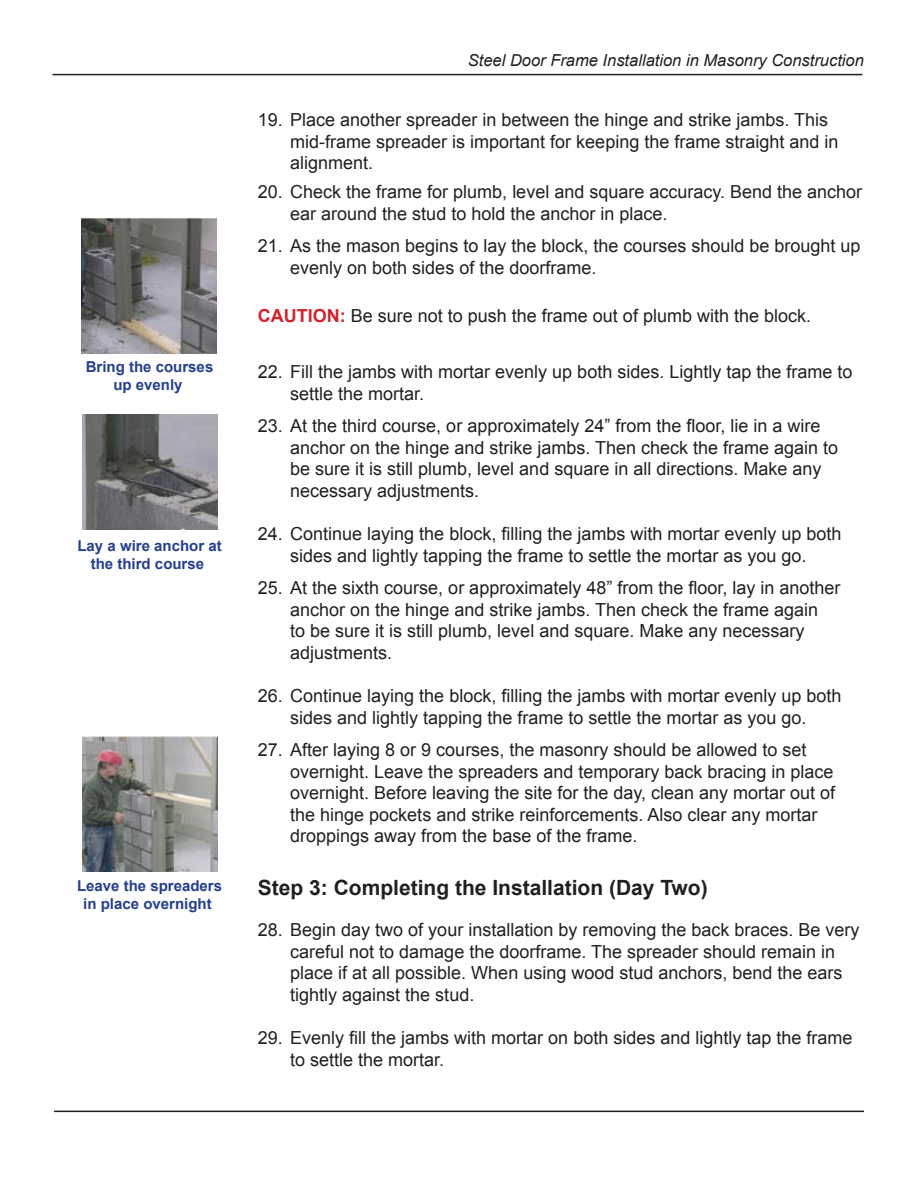
<style>
.page{position:relative;width:918px;height:1188px;background:#fff}
.page>*{position:absolute;margin:0;border:0;box-sizing:border-box;transform-origin:0 0}
.Heading2{font:700 21px "Arial";color:#231f20}
.t1{font:18px/21.6px "Arial";color:#231f20}
.t2{font:italic 16.5px "Arial";color:#231f20}
.t3{font:700 15px/18px "Arial";color:#253f8e;text-align:center}
.s1{font-weight:700;color:#d1232a}
</style>
<div class="page">
<hr style="left:52px;top:74px;width:810px;height:1px;background:#231f20">
<hr style="left:54px;top:1111px;width:810px;height:1px;background:#231f20">
<img style="left:81px;top:219px;width:135px;height:135px">
<img style="left:82px;top:415px;width:135px;height:114px">
<img style="left:82px;top:737px;width:135px;height:135px">
<p class="t3" style="left:86px;top:358px;width:129px">Bring the courses up evenly</p>
<p class="t3" style="left:77px;top:538px;width:146px">Lay a wire anchor at the third course</p>
<p class="t3" style="left:77px;top:877px;width:147px">Leave the spreaders in place overnight</p>
<p class="t2" style="left:468px;top:50px;width:398px">Steel Door Frame Installation in Masonry Construction</p>
<p class="t1" style="left:290px;top:109px;width:550px;text-indent:-32px">19. Place another spreader in between the hinge and strike jambs. This mid-frame spreader is important for keeping the frame straight and in alignment.</p>
<p class="t1" style="left:290px;top:181px;width:573px;text-indent:-32px">20. Check the frame for plumb, level and square accuracy. Bend the anchor ear around the stud to hold the anchor in place.</p>
<p class="t1" style="left:290px;top:235px;width:572px;text-indent:-32px">21. As the mason begins to lay the block, the courses should be brought up evenly on both sides of the doorframe.</p>
<p class="t1" style="left:258px;top:305px;width:555px"><span class="s1">CAUTION:</span> Be sure not to push the frame out of plumb with the block.</p>
<p class="t1" style="left:290px;top:361px;width:564px;text-indent:-32px">22. Fill the jambs with mortar evenly up both sides. Lightly tap the frame to settle the mortar.</p>
<p class="t1" style="left:290px;top:415px;width:549px;text-indent:-32px">23. At the third course, or approximately 24” from the floor, lie in a wire anchor on the hinge and strike jambs. Then check the frame again to be sure it is still plumb, level and square in all directions. Make any necessary adjustments.</p>
<p class="t1" style="left:258px;top:523px;width:585px;text-align:center">24. Continue laying the block, filling the jambs with mortar evenly up both sides and lightly tapping the frame to settle the mortar as you go.</p>
<p class="t1" style="left:290px;top:577px;width:552px;text-indent:-32px">25. At the sixth course, or approximately 48” from the floor, lay in another anchor on the hinge and strike jambs. Then check the frame again<br>to be sure it is still plumb, level and square. Make any necessary adjustments.</p>
<p class="t1" style="left:258px;top:685px;width:585px;text-align:center">26. Continue laying the block, filling the jambs with mortar evenly up both sides and lightly tapping the frame to settle the mortar as you go.</p>
<p class="t1" style="left:290px;top:739px;width:546px;text-indent:-32px">27. After laying 8 or 9 courses, the masonry should be allowed to set overnight. Leave the spreaders and temporary back bracing in place overnight. Before leaving the site for the day, clean any mortar out of the hinge pockets and strike reinforcements. Also clear any mortar droppings away from the base of the frame.</p>
<p class="Heading2" style="left:258px;top:873px;width:451px">Step 3: Completing the Installation (Day Two)</p>
<p class="t1" style="left:290px;top:919px;width:571px;text-indent:-32px">28. Begin day two of your installation by removing the back braces. Be very careful not to damage the doorframe. The spreader should remain in place if at all possible. When using wood stud anchors, bend the ears tightly against the stud.</p>
<p class="t1" style="left:290px;top:1027px;width:564px;text-indent:-32px">29. Evenly fill the jambs with mortar on both sides and lightly tap the frame to settle the mortar.</p>
</div>
